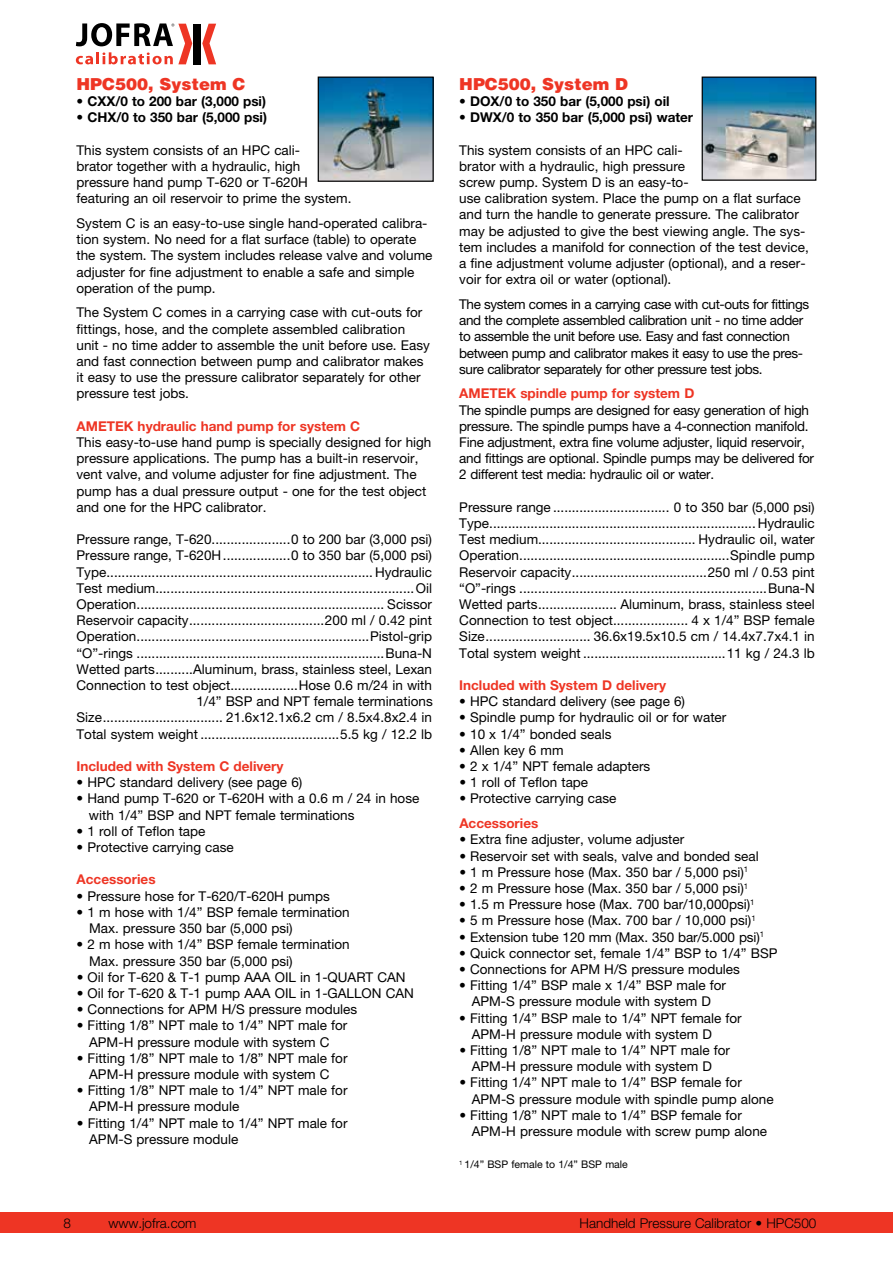
<style>
.page{position:relative;width:893px;height:1263px;background:#fff}
.page>*{position:absolute;margin:0;border:0;box-sizing:border-box;transform-origin:0 0}
.t1{font:900 16.5px "Helvetica";color:#ee3524}
.t2{font:13.5px/16.2px "Helvetica Neue";color:#000}
.t3{font:13.5px/16.2px "Helvetica Neue";letter-spacing:-.03em;color:#000}
.t4{font:13.5px/16.2px "Helvetica Neue";letter-spacing:-.02em;color:#000}
.t5{font:700 13.5px "Helvetica Neue";color:#ee3524}
.t6{font:700 13.5px "Helvetica Neue";color:#000}
.t7{font:300 13.5px "Helvetica Neue";color:#000}
.t8{font:10.5px "Helvetica Neue";color:#000}
</style>
<div class="page">
<div style="left:0;top:1212px;width:893px;height:21px;background:#ee3524"></div>
<div style="left:194px;top:24px;width:7px;height:40px;background:#000"></div>
<svg style="left:202px;top:24px;width:14px;height:40px"></svg>
<svg style="left:76px;top:23px;width:116px;height:41px"></svg>
<img style="left:320px;top:79px;width:112px;height:101px">
<div style="left:318px;top:77px;width:116px;height:105px;border:1px solid #000"></div>
<img style="left:704px;top:79px;width:110px;height:100px">
<div style="left:702px;top:77px;width:114px;height:104px;border:1px solid #000"></div>
<p class="t1" style="left:77px;top:73px;width:170px">HPC500, System C</p>
<p class="t6" style="left:77px;top:93px;width:191px">• CXX/0 to 200 bar (3,000 psi)</p>
<p class="t6" style="left:77px;top:109px;width:192px">• CHX/0 to 350 bar (5,000 psi)</p>
<p class="t2" style="left:77px;top:141px;width:276px">This system consists of an HPC cali-<br>brator together with a hydraulic, high pressure hand pump T-620 or T-620H featuring an oil reservoir to prime the system.</p>
<p class="t2" style="left:77px;top:215px;width:357px">System C is an easy-to-use single hand-operated calibra&shy;tion system. No need for a flat surface (table) to operate the system. The system includes release valve and volume adjuster for fine adjustment to enable a safe and simple operation of the pump.</p>
<p class="t2" style="left:77px;top:304px;width:355px">The System C comes in a carrying case with cut-outs for fittings, hose, and the complete assembled calibration unit - no time adder to assemble the unit before use. Easy and fast connection between pump and calibrator makes it easy to use the pressure calibrator separately for other pressure test jobs.</p>
<p class="t5" style="left:77px;top:418px;width:285px">AMETEK hydraulic hand pump for system C</p>
<p class="t2" style="left:77px;top:434px;width:356px">This easy-to-use hand pump is specially designed for high pressure applications. The pump has a built-in reservoir, vent valve, and volume adjuster for fine adjustment. The pump has a dual pressure output - one for the test object and one for the HPC calibrator.</p>
<p class="t2" style="left:77px;top:531px;width:358px;text-align:right">Pressure range, T-620.....................0 to 200 bar (3,000 psi)<br>Pressure range, T-620H..................0 to 350 bar (5,000 psi)<br>Type....................................................................... Hydraulic Test medium.....................................................................Oil Operation.................................................................. Scissor Reservoir capacity....................................200 ml / 0.42 pint Operation..............................................................Pistol-grip “O”-rings ..................................................................Buna-N Wetted parts..........Aluminum, brass, stainless steel, Lexan Connection to test object..................Hose 0.6 m/24 in with 1/4” BSP and NPT female terminations Size................................ 21.6x12.1x6.2 cm / 8.5x4.8x2.4 in Total system weight .....................................5.5 kg / 12.2 lb</p>
<p class="t5" style="left:77px;top:758px;width:208px">Included with System C delivery</p>
<p class="t2" style="left:77px;top:774px;width:227px">• HPC standard delivery (see page 6)</p>
<p class="t2" style="left:89px;top:790px;width:332px;text-indent:-12px">• Hand pump T-620 or T-620H with a 0.6 m / 24 in hose with 1/4” BSP and NPT female terminations</p>
<p class="t2" style="left:77px;top:823px;width:130px">• 1 roll of Teflon tape</p>
<p class="t2" style="left:77px;top:839px;width:159px">• Protective carrying case</p>
<p class="t5" style="left:77px;top:871px;width:80px">Accessories</p>
<p class="t2" style="left:77px;top:887px;width:255px">• Pressure hose for T-620/T-620H pumps</p>
<p class="t2" style="left:89px;top:904px;width:262px;text-indent:-12px">• 1 m hose with 1/4” BSP female termination<br>Max. pressure 350 bar (5,000 psi)</p>
<p class="t2" style="left:89px;top:936px;width:262px;text-indent:-12px">• 2 m hose with 1/4” BSP female termination<br>Max. pressure 350 bar (5,000 psi)</p>
<p class="t2" style="left:77px;top:968px;width:331px">• Oil for T-620 &amp; T-1 pump AAA OIL in 1-QUART CAN</p>
<p class="t2" style="left:77px;top:985px;width:339px">• Oil for T-620 &amp; T-1 pump AAA OIL in 1-GALLON CAN</p>
<p class="t2" style="left:77px;top:1001px;width:282px">• Connections for APM H/S pressure modules</p>
<p class="t2" style="left:77px;top:1017px;width:272px;text-align:center">• Fitting 1/8” NPT male to 1/4” NPT male for<br>APM-H pressure module with system C</p>
<p class="t2" style="left:77px;top:1049px;width:272px;text-align:center">• Fitting 1/8” NPT male to 1/8” NPT male for<br>APM-H pressure module with system C</p>
<p class="t2" style="left:89px;top:1082px;width:260px;text-indent:-12px">• Fitting 1/8” NPT male to 1/4” NPT male for<br>APM-H pressure module</p>
<p class="t2" style="left:89px;top:1114px;width:260px;text-indent:-12px">• Fitting 1/4” NPT male to 1/4” NPT male for<br>APM-S pressure module</p>
<p class="t1" style="left:459px;top:73px;width:170px">HPC500, System D</p>
<p class="t6" style="left:459px;top:93px;width:212px">• DOX/0 to 350 bar (5,000 psi) oil</p>
<p class="t6" style="left:459px;top:109px;width:235px">• DWX/0 to 350 bar (5,000 psi) water</p>
<p class="t2" style="left:459px;top:141px;width:351px">This system consists of an HPC cali-<br>brator with a hydraulic, high pressure<br>screw pump. System D is an easy-to-<br>use calibration system. Place the pump on a flat surface and turn the handle to generate pressure. The calibrator may be adjusted to give the best viewing angle. The sys&shy;tem includes a manifold for connection of the test device, a fine adjustment volume adjuster (optional), and a reser&shy;voir for extra oil or water (optional).</p>
<p class="t3" style="left:459px;top:296px;width:351px">The system comes in a carrying case with cut-outs for fittings and the complete assembled calibration unit - no time adder to assemble the unit before use. Easy and fast connection between pump and calibrator makes it easy to use the pres&shy;sure calibrator separately for other pressure test jobs.</p>
<p class="t5" style="left:459px;top:385px;width:237px">AMETEK spindle pump for system D</p>
<p class="t4" style="left:459px;top:401px;width:356px">The spindle pumps are designed for easy generation of high pressure. The spindle pumps have a 4-connection manifold.<br>Fine adjustment, extra fine volume adjuster, liquid reservoir, and fittings are optional. Spindle pumps may be delivered for 2 different test media: hydraulic oil or water.</p>
<p class="t2" style="left:459px;top:499px;width:357px;text-align:justify">Pressure range ............................... 0 to 350 bar (5,000 psi)<br>Type....................................................................... Hydraulic Test medium.......................................... Hydraulic oil, water Operation........................................................Spindle pump Reservoir capacity....................................250 ml / 0.53 pint “O”-rings ..................................................................Buna-N Wetted parts..................... Aluminum, brass, stainless steel Connection to test object.................... 4 x 1/4” BSP female Size............................ 36.6x19.5x10.5 cm / 14.4x7.7x4.1 in Total system weight ......................................11 kg / 24.3 lb</p>
<p class="t5" style="left:459px;top:677px;width:208px">Included with System D delivery</p>
<p class="t2" style="left:459px;top:693px;width:227px">• HPC standard delivery (see page 6)</p>
<p class="t2" style="left:459px;top:709px;width:269px">• Spindle pump for hydraulic oil or for water</p>
<p class="t2" style="left:459px;top:725px;width:154px">• 10 x 1/4” bonded seals</p>
<p class="t2" style="left:459px;top:742px;width:106px">• Allen key 6 mm</p>
<p class="t2" style="left:459px;top:758px;width:193px">• 2 x 1/4” NPT female adapters</p>
<p class="t2" style="left:459px;top:774px;width:130px">• 1 roll of Teflon tape</p>
<p class="t2" style="left:459px;top:790px;width:159px">• Protective carrying case</p>
<p class="t5" style="left:459px;top:815px;width:80px">Accessories</p>
<p class="t2" style="left:459px;top:831px;width:226px">• Extra fine adjuster, volume adjuster</p>
<p class="t2" style="left:459px;top:847px;width:301px">• Reservoir set with seals, valve and bonded seal</p>
<p class="t2" style="left:459px;top:864px;width:290px">• 1 m Pressure hose (Max. 350 bar / 5,000 psi)<sup>1</sup></p>
<p class="t2" style="left:459px;top:880px;width:290px">• 2 m Pressure hose (Max. 350 bar / 5,000 psi)<sup>1</sup></p>
<p class="t2" style="left:459px;top:896px;width:297px">• 1.5 m Pressure hose (Max. 700 bar/10,000psi)<sup>1</sup></p>
<p class="t2" style="left:459px;top:912px;width:298px">• 5 m Pressure hose (Max. 700 bar / 10,000 psi)<sup>1</sup></p>
<p class="t2" style="left:459px;top:928px;width:306px">• Extension tube 120 mm (Max. 350 bar/5.000 psi)<sup>1</sup></p>
<p class="t2" style="left:459px;top:945px;width:320px">• Quick connector set, female 1/4” BSP to 1/4” BSP</p>
<p class="t2" style="left:459px;top:961px;width:282px">• Connections for APM H/S pressure modules</p>
<p class="t2" style="left:459px;top:977px;width:268px;text-align:center">• Fitting 1/4” BSP male x 1/4” BSP male for<br>APM-S pressure module with system D</p>
<p class="t2" style="left:472px;top:1009px;width:272px;text-indent:-12px">• Fitting 1/4” BSP male to 1/4” NPT female for<br>APM-H pressure module with system D</p>
<p class="t2" style="left:459px;top:1042px;width:272px;text-align:center">• Fitting 1/8” NPT male to 1/4” NPT male for<br>APM-H pressure module with system D</p>
<p class="t2" style="left:472px;top:1074px;width:303px;text-indent:-12px">• Fitting 1/4” NPT male to 1/4” BSP female for<br>APM-S pressure module with spindle pump alone</p>
<p class="t2" style="left:472px;top:1107px;width:297px;text-indent:-12px">• Fitting 1/8” NPT male to 1/4” BSP female for<br>APM-H pressure module with screw pump alone</p>
<p class="t8" style="left:459px;top:1158px;width:170px"><sup>1</sup> 1/4” BSP female to 1/4” BSP male</p>
<p class="t7" style="left:63px;top:1215px;width:9px">8</p>
<p class="t7" style="left:108px;top:1215px;width:90px">www.jofra.com</p>
<p class="t7" style="left:580px;top:1215px;width:238px">Handheld Pressure Calibrator • HPC500</p>
</div>
